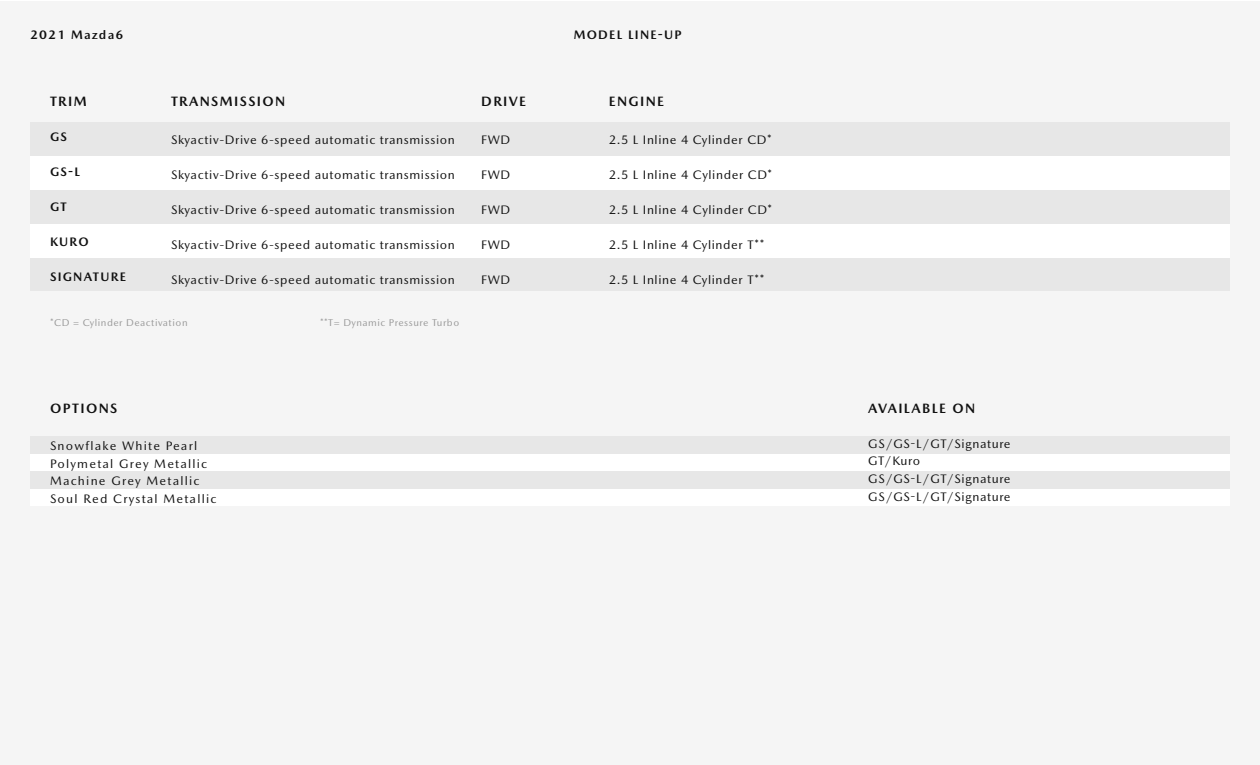
<style>
.page{position:relative;width:1260px;height:765px;background:#fff}
.page>*{position:absolute;margin:0;border:0;box-sizing:border-box;transform-origin:0 0}
.t1{font:700 13.75px "Mazda Type";letter-spacing:.1em;color:#101010}
.t2{font:12.5px "Mazda Type";letter-spacing:.05em;color:#101010}
.t3{font:12.5px "Mazda Type";letter-spacing:.1em;color:#101010}
.t4{font:700 12.5px "Mazda Type";letter-spacing:.1em;color:#101010}
.t5{font:10px "Mazda Type";letter-spacing:.05em;color:#999}
</style>
<div class="page">
<div style="left:0;top:1px;width:1260px;height:764px;background:#f5f5f5"></div>
<div style="left:30px;top:122px;width:1200px;height:34px;background:#e7e7e7"></div>
<div style="left:30px;top:190px;width:1200px;height:34px;background:#e7e7e7"></div>
<div style="left:30px;top:258px;width:1200px;height:33px;background:#e7e7e7"></div>
<div style="left:30px;top:156px;width:1200px;height:34px;background:#fff"></div>
<div style="left:30px;top:224px;width:1200px;height:34px;background:#fff"></div>
<div style="left:30px;top:454px;width:1200px;height:17px;background:#fff"></div>
<div style="left:30px;top:489px;width:1200px;height:17px;background:#fff"></div>
<div style="left:30px;top:436px;width:1200px;height:18px;background:#e7e7e7"></div>
<div style="left:30px;top:471px;width:1200px;height:18px;background:#e7e7e7"></div>
<p class="t4" style="left:30px;top:27px;width:95px">2021 Mazda6</p>
<p class="t1" style="left:50px;top:93px;width:38px">TRIM</p>
<p class="t4" style="left:50px;top:129px;width:18px">GS</p>
<p class="t4" style="left:50px;top:164px;width:32px">GS-L</p>
<p class="t4" style="left:50px;top:199px;width:18px">GT</p>
<p class="t4" style="left:50px;top:234px;width:40px">KURO</p>
<p class="t4" style="left:50px;top:269px;width:77px">SIGNATURE</p>
<p class="t1" style="left:171px;top:93px;width:116px">TRANSMISSION</p>
<p class="t2" style="left:171px;top:132px;width:285px">Skyactiv-Drive 6-speed automatic transmission</p>
<p class="t2" style="left:171px;top:167px;width:285px">Skyactiv-Drive 6-speed automatic transmission</p>
<p class="t2" style="left:171px;top:202px;width:285px">Skyactiv-Drive 6-speed automatic transmission</p>
<p class="t2" style="left:171px;top:237px;width:285px">Skyactiv-Drive 6-speed automatic transmission</p>
<p class="t2" style="left:171px;top:272px;width:285px">Skyactiv-Drive 6-speed automatic transmission</p>
<p class="t5" style="left:50px;top:317px;width:139px">*CD = Cylinder Deactivation</p>
<p class="t5" style="left:320px;top:317px;width:141px">**T= Dynamic Pressure Turbo</p>
<p class="t1" style="left:481px;top:93px;width:46px">DRIVE</p>
<p class="t2" style="left:481px;top:132px;width:30px">FWD</p>
<p class="t2" style="left:481px;top:167px;width:30px">FWD</p>
<p class="t2" style="left:481px;top:202px;width:30px">FWD</p>
<p class="t2" style="left:481px;top:237px;width:30px">FWD</p>
<p class="t2" style="left:481px;top:272px;width:30px">FWD</p>
<p class="t1" style="left:50px;top:400px;width:69px">OPTIONS</p>
<p class="t3" style="left:50px;top:439px;width:149px">Snowflake White Pearl</p>
<p class="t3" style="left:50px;top:456px;width:159px">Polymetal Grey Metallic</p>
<p class="t3" style="left:50px;top:474px;width:151px">Machine Grey Metallic</p>
<p class="t3" style="left:50px;top:491px;width:168px">Soul Red Crystal Metallic</p>
<p class="t4" style="left:574px;top:27px;width:110px">MODEL LINE-UP</p>
<p class="t1" style="left:609px;top:93px;width:57px">ENGINE</p>
<p class="t2" style="left:609px;top:132px;width:164px">2.5 L Inline 4 Cylinder CD*</p>
<p class="t2" style="left:609px;top:167px;width:165px">2.5 L Inline 4 Cylinder CD*</p>
<p class="t2" style="left:609px;top:202px;width:165px">2.5 L Inline 4 Cylinder CD*</p>
<p class="t2" style="left:609px;top:237px;width:157px">2.5 L Inline 4 Cylinder T**</p>
<p class="t2" style="left:609px;top:272px;width:157px">2.5 L Inline 4 Cylinder T**</p>
<p class="t1" style="left:868px;top:400px;width:109px">AVAILABLE ON</p>
<p class="t2" style="left:868px;top:436px;width:144px">GS/GS-L/GT/Signature</p>
<p class="t2" style="left:868px;top:454px;width:54px">GT/Kuro</p>
<p class="t2" style="left:868px;top:471px;width:144px">GS/GS-L/GT/Signature</p>
<p class="t2" style="left:868px;top:489px;width:144px">GS/GS-L/GT/Signature</p>
</div>
